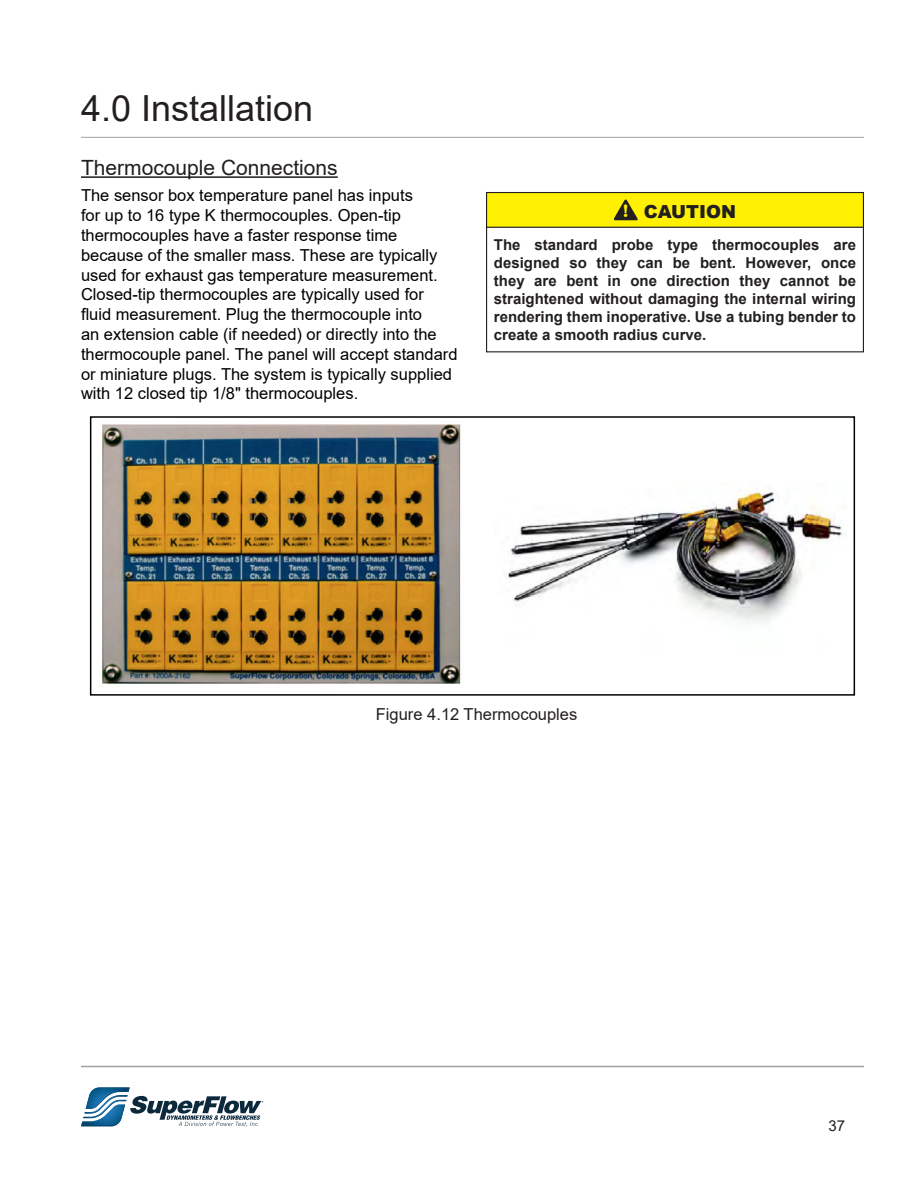
<style>
.page{position:relative;width:918px;height:1188px;background:#fff}
.page>*{position:absolute;margin:0;border:0;box-sizing:border-box;transform-origin:0 0}
.Page_Header{font:36px "Arial";color:#231f20}
.Sub-Header__2__-_TOC{font:21px "Arial";color:#231f20}
.t1{font:900 18px "Arial";color:#231f20}
.t2{font:700 18px "Bookman Old Style";color:#fff101}
.t3{font:16.5px/19.8px "Arial";color:#000}
.t4{font:16.5px "Arial";color:#231f20}
.Notes{font:700 15px/18px "Arial";color:#231f20;text-align:justify}
.t5{font:15px "Arial";color:#231f20}
</style>
<div class="page">
<svg style="left:81px;top:1087px;width:182px;height:40px"></svg>
<hr style="left:81px;top:1066px;width:783px;height:1px;background:#a0a1a5">
<hr style="left:81px;top:137px;width:783px;height:1px;background:#a0a1a5">
<hr style="left:81px;top:176px;width:257px;height:2px;background:#231f20">
<img style="left:102px;top:424px;width:742px;height:260px">
<div style="left:90px;top:416px;width:765px;height:280px;border:2px solid #000"></div>
<div style="left:486px;top:226px;width:378px;height:126px;border:1px solid #231f20"></div>
<div style="left:487px;top:193px;width:376px;height:34px;background:#fff101"></div>
<svg style="left:614px;top:199px;width:24px;height:21px"></svg>
<div style="left:486px;top:192px;width:378px;height:36px;border:1px solid #231f20"></div>
<p class="Page_Header" style="left:81px;top:83px;width:234px">4.0 Installation</p>
<p class="Sub-Header__2__-_TOC" style="left:81px;top:153px;width:258px">Thermocouple Connections</p>
<p class="t3" style="left:81px;top:186px;width:378px">The sensor box temperature panel has inputs<br>for up to 16 type K thermocouples. Open-tip thermocouples have a faster response time because of the smaller mass. These are typically used for exhaust gas temperature measurement.<br>Closed-tip thermocouples are typically used for fluid measurement. Plug the thermocouple into<br>an extension cable (if needed) or directly into the thermocouple panel. The panel will accept standard or miniature plugs. The system is typically supplied with 12 closed tip 1/8" thermocouples.</p>
<p class="t2" style="left:622px;top:198px;width:8px">!</p>
<p class="t1" style="left:644px;top:198px;width:94px">CAUTION</p>
<p class="Notes" style="left:494px;top:236px;width:364px">The standard probe type thermocouples are designed so they can be bent. However, once they are bent in one direction they cannot be straightened without damaging the internal wiring rendering them inoperative. Use a tubing bender to create a smooth radius curve.</p>
<p class="t4" style="left:376px;top:703px;width:203px">Figure 4.12 Thermocouples</p>
<p class="t5" style="left:829px;top:1115px;width:18px">37</p>
</div>
